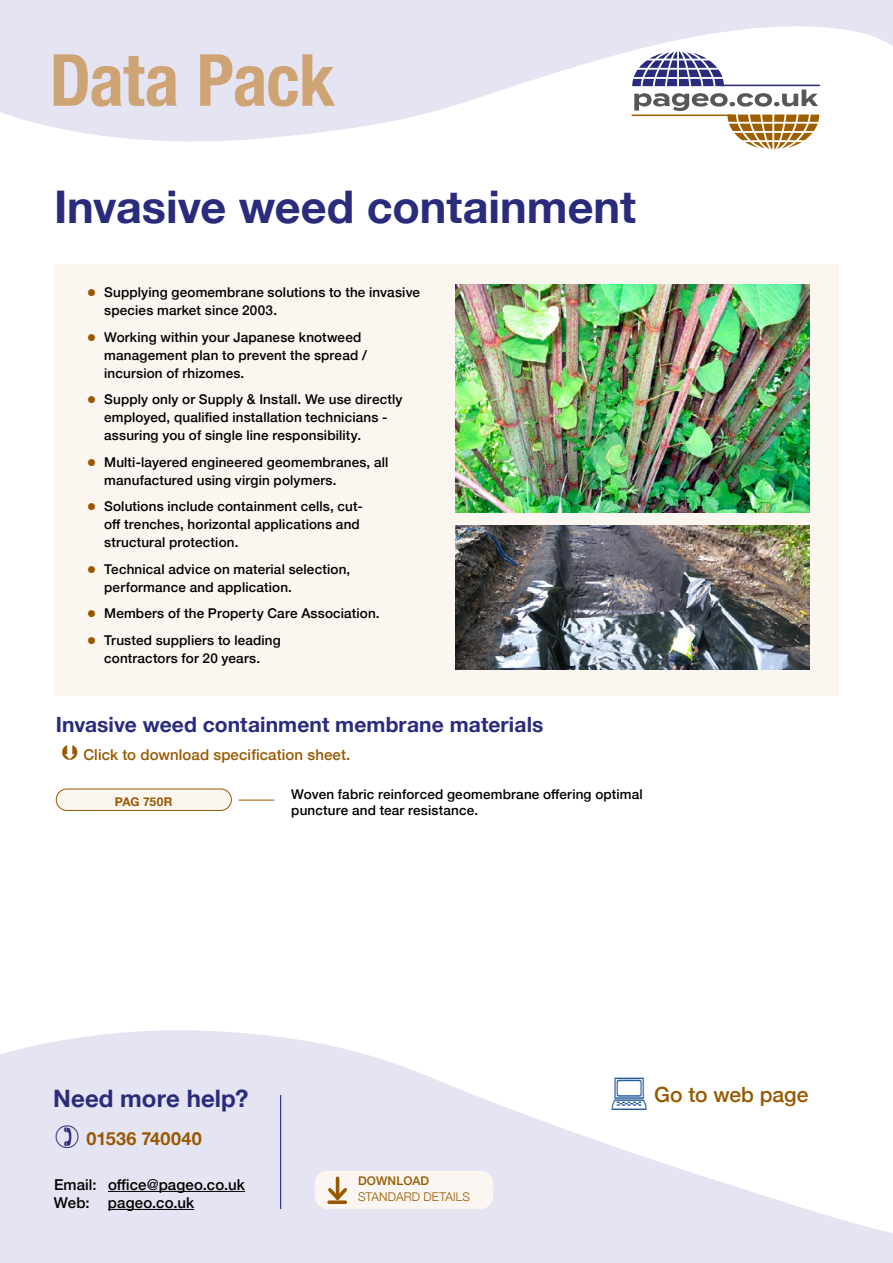
<style>
.page{position:relative;width:893px;height:1263px;background:#fff}
.page>*{position:absolute;margin:0;border:0;box-sizing:border-box;transform-origin:0 0}
.t1{font:700 condensed 72px "Helvetica Neue";letter-spacing:-.015em;color:#cea475}
.t2{font:700 45px "Helvetica Neue";color:#2a2b7c}
.t3{font:700 24px "Helvetica Neue";letter-spacing:.005em;color:#2a2b7c}
.t4{font:700 21px "Helvetica Neue";letter-spacing:.005em;color:#2a2b7c}
.t5{font:500 21px "Helvetica Neue";color:#985800}
.t6{font:700 18px "Helvetica Neue";letter-spacing:.02em;color:#985800}
.t7{font:500 15px/18px "Helvetica Neue";letter-spacing:.01em;color:#000}
.t8{font:500 15px "Helvetica Neue";letter-spacing:.005em;color:#985800}
.t9{font:500 13.5px/18px "Helvetica Neue";letter-spacing:.01em;color:#000}
.t10{font:300 12px "Helvetica Neue";letter-spacing:.015em;color:#985800}
.t11{font:500 12px "Helvetica Neue";letter-spacing:.015em;color:#985800}
.t12{font:700 12px "Helvetica Neue";letter-spacing:-.005em;color:#985800}
</style>
<div class="page">
<svg style="left:0;top:1030px;width:893px;height:233px;fill:#e5e4f2"></svg>
<svg style="left:0;top:0;width:893px;height:150px;fill:#e5e4f2"></svg>
<hr style="left:108px;top:1191px;width:137px;height:1px;background:#000">
<hr style="left:108px;top:1209px;width:86px;height:1px;background:#000">
<hr style="left:631px;top:115px;width:101px;height:1px;background:#9e5f02">
<hr style="left:720px;top:85px;width:100px;height:1px;background:#2a2b7c">
<svg style="left:632px;top:51px;width:187px;height:98px"></svg>
<hr style="left:280px;top:1095px;width:1px;height:114px;background:#2a2b7c">
<div style="left:54px;top:264px;width:785px;height:431px;background:#fbf6f0"></div>
<img style="left:455px;top:285px;width:354px;height:227px">
<img style="left:455px;top:525px;width:354px;height:145px">
<div style="left:315px;top:1171px;width:178px;height:38px;background:#fbf6f1;border-radius:13px"></div>
<hr style="left:336px;top:1178px;width:3px;height:20px;background:#985800">
<svg style="left:327px;top:1185px;width:21px;height:18px"></svg>
<svg style="left:329px;top:1200px;width:16px;height:4px"></svg>
<hr style="left:238px;top:800px;width:36px;height:1px;background:#985800">
<div style="left:56px;top:789px;width:175px;height:21px;background:#fbf6f0;border-radius:11px"></div>
<div style="left:56px;top:789px;width:176px;height:22px;border:1px solid #985800;border-radius:11px"></div>
<svg style="left:56px;top:1124px;width:23px;height:24px"></svg>
<svg style="left:612px;top:1077px;width:35px;height:33px"></svg>
<h1 class="t1" style="left:50px;top:20px;width:287px">Data Pack</h1>
<h2 class="t2" style="left:54px;top:171px;width:584px">Invasive weed containment</h2>
<p class="t9" style="left:104px;top:282px;width:317px">Supplying geomembrane solutions to the invasive species market since 2003.</p>
<p class="t9" style="left:104px;top:327px;width:264px">Working within your Japanese knotweed management plan to prevent the spread / incursion of rhizomes.</p>
<p class="t9" style="left:104px;top:389px;width:300px">Supply only or Supply &amp; Install. We use directly employed, qualified installation technicians - assuring you of single line responsibility.</p>
<p class="t9" style="left:104px;top:452px;width:286px">Multi-layered engineered geomembranes, all manufactured using virgin polymers.</p>
<p class="t9" style="left:104px;top:496px;width:260px">Solutions include containment cells, cut&shy;off trenches, horizontal applications and structural protection.</p>
<p class="t9" style="left:104px;top:559px;width:248px">Technical advice on material selection, performance and application.</p>
<p class="t9" style="left:104px;top:599px;width:277px;line-height:26.5px">Members of the Property Care Association.<br>Trusted suppliers to leading</p>
<p class="t9" style="left:104px;top:648px;width:157px">contractors for 20 years.</p>
<h3 class="t4" style="left:56px;top:708px;width:489px">Invasive weed containment membrane materials</h3>
<p class="t8" style="left:83px;top:743px;width:268px">Click to download specification sheet.</p>
<p class="t12" style="left:115px;top:792px;width:59px">PAG 750R</p>
<p class="t9" style="left:291px;top:785px;width:353px;line-height:16.5px">Woven fabric reinforced geomembrane offering optimal puncture and tear resistance.</p>
<h3 class="t3" style="left:53px;top:1079px;width:197px">Need more help?</h3>
<h3 class="t6" style="left:87px;top:1124px;width:117px">01536 740040</h3>
<p class="t7" style="left:54px;top:1175px;width:193px">Email: office@pageo.co.uk<br>Web: pageo.co.uk</p>
<p class="t11" style="left:358px;top:1170px;width:73px">DOWNLOAD</p>
<p class="t10" style="left:358px;top:1187px;width:114px">STANDARD DETAILS</p>
<h3 class="t5" style="left:654px;top:1078px;width:156px">Go to web page</h3>
</div>
